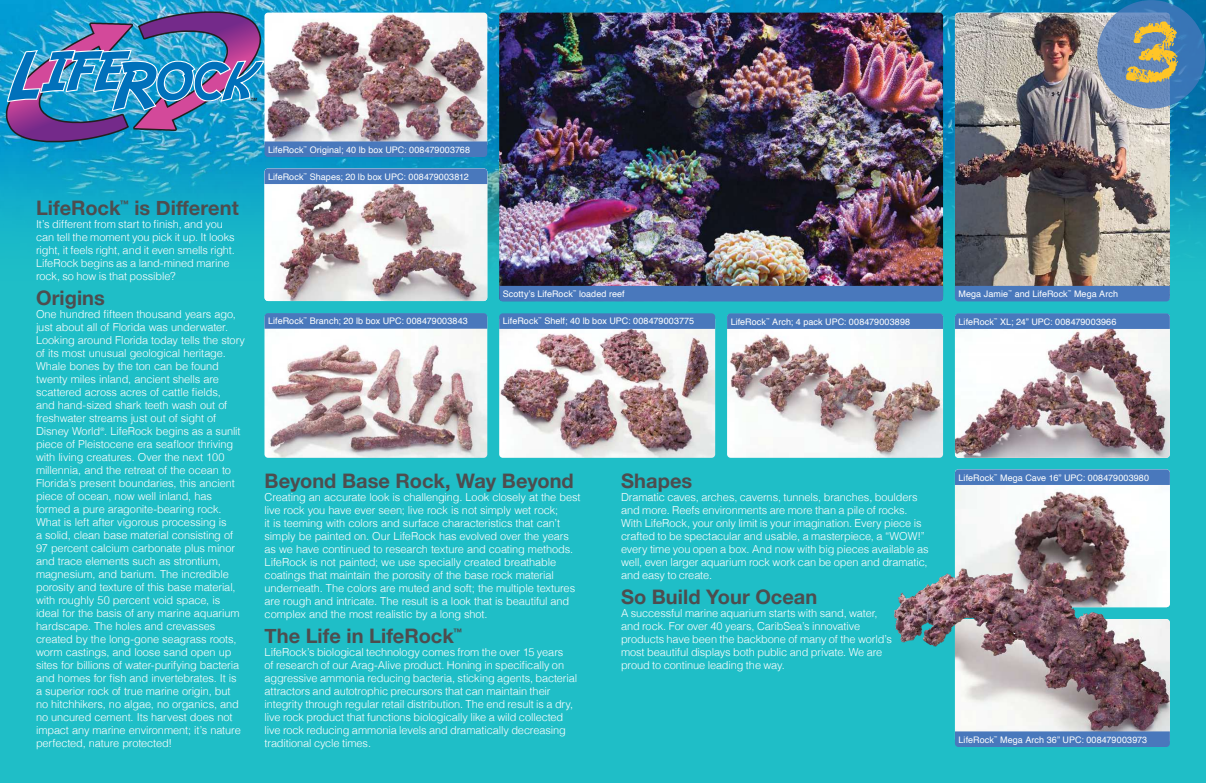
<style>
.page{position:relative;width:1206px;height:783px;background:#1fbec7}
.page>*{position:absolute;margin:0;border:0;box-sizing:border-box;transform-origin:0 0}
.t1{font:85px "Chalkduster";color:#ffc527}
.t2{font:700 20px "Helvetica Neue";color:#4d4d4f}
.t3{font:300 11px/13px "Helvetica";letter-spacing:-.01em;color:#fff}
.t4{font:9px "Helvetica";letter-spacing:.01em;color:#fff}
.t5{font:700 9px "Helvetica Neue";color:#4d4d4f}
.t6{font:300 4.9px "Helvetica";color:#fff}
.t7{font:italic 700 4.4px "Helvetica";color:#231f20}
</style>
<div class="page">
<img style="left:0;top:0;width:1206px;height:739px">
<img style="left:727px;top:329px;width:216px;height:129px">
<svg style="left:727px;top:313px;width:216px;height:16px;background:#497abc"></svg>
<img style="left:264px;top:184px;width:223px;height:117px">
<div style="left:264px;top:168px;width:223px;height:16px;background:#4978bc"></div>
<img style="left:499px;top:329px;width:216px;height:129px">
<img style="left:6px;top:11px;width:481px;height:146px">
<svg style="left:499px;top:313px;width:216px;height:16px;background:#497abc"></svg>
<img style="left:264px;top:329px;width:223px;height:129px">
<svg style="left:264px;top:313px;width:223px;height:16px;background:#4c7bbd"></svg>
<img style="left:955px;top:619px;width:215px;height:112px">
<img style="left:955px;top:485px;width:215px;height:122px">
<img style="left:955px;top:329px;width:215px;height:129px">
<svg style="left:955px;top:313px;width:215px;height:16px;background:#497abc"></svg>
<div style="left:955px;top:469px;width:215px;height:16px;background:#4978bc"></div>
<div style="left:955px;top:731px;width:215px;height:16px;background:#4978bc"></div>
<img style="left:955px;top:13px;width:215px;height:273px">
<div style="left:955px;top:286px;width:215px;height:15px;background:#4978bc"></div>
<img style="left:499px;top:13px;width:444px;height:273px">
<div style="left:499px;top:286px;width:444px;height:15px;background:#4978bc"></div>
<img style="left:894px;top:568px;width:68px;height:79px">
<svg style="left:1097px;top:0;width:109px;height:109px;background:#5682b9"></svg>
<p class="t7" style="left:250px;top:97px;width:8px">TM</p>
<p class="t4" style="left:268px;top:146px;width:204px">LifeRock<sup>™</sup> Original; 40 lb box UPC: 008479003768</p>
<p class="t4" style="left:268px;top:173px;width:202px">LifeRock<sup>™</sup> Shapes; 20 lb box UPC: 008479003812</p>
<h1 class="t1" style="left:1122px;top:2px;width:60px">3</h1>
<h2 class="t2" style="left:36px;top:196px;width:86px">LifeRock</h2>
<p class="t5" style="left:120px;top:199px;width:11px">™</p>
<h2 class="t2" style="left:134px;top:192px;width:106px">is Di昀昀erent</h2>
<p class="t3" style="left:36px;top:217px;width:200px">It’s different from start to 昀椀nish, and you can tell the moment you pick it up. It looks right, it feels right, and it even smells right.<br>LifeRock begins as a land-mined marine rock, so how is that possible?</p>
<h2 class="t2" style="left:36px;top:282px;width:70px">Origins</h2>
<p class="t3" style="left:36px;top:307px;width:211px">One hundred 昀椀fteen thousand years ago, just about all of Florida was underwater.<br>Looking around Florida today tells the story of its most unusual geological heritage.<br>Whale bones by the ton can be found twenty miles inland, ancient shells are scattered across acres of cattle 昀椀elds,<br>and hand-sized shark teeth wash out of freshwater streams just out of sight of Disney World . LifeRock begins as a sunlit</p>
<p class="t6" style="left:100px;top:428px;width:5px">®</p>
<p class="t3" style="left:36px;top:437px;width:206px">piece of Pleistocene era sea昀氀oor thriving with living creatures. Over the next 100 millennia, and the retreat of the ocean to Florida’s present boundaries, this ancient piece of ocean, now well inland, has formed a pure aragonite-bearing rock.<br>What is left after vigorous processing is<br>a solid, clean base material consisting of 97 percent calcium carbonate plus minor and trace elements such as strontium, magnesium, and barium. The incredible porosity and texture of this base material, with roughly 50 percent void space, is ideal for the basis of any marine aquarium hardscape. The holes and crevasses created by the long-gone seagrass roots, worm castings, and loose sand open up sites for billions of water-purifying bacteria and homes for 昀椀sh and invertebrates. It is a superior rock of true marine origin, but no hitchhikers, no algae, no organics, and no uncured cement. Its harvest does not impact any marine environment; it’s nature perfected, nature protected!</p>
<p class="t4" style="left:503px;top:287px;width:123px">Scotty’s LifeRock<sup>™</sup> loaded reef</p>
<p class="t4" style="left:959px;top:290px;width:161px">Mega Jamie<sup>™</sup> and LifeRock<sup>™</sup> Mega Arch</p>
<p class="t4" style="left:268px;top:318px;width:201px">LifeRock<sup>™</sup> Branch; 20 lb box UPC: 008479003843</p>
<p class="t4" style="left:959px;top:318px;width:159px">LifeRock<sup>™</sup> XL; 24” UPC: 008479003966</p>
<p class="t4" style="left:503px;top:318px;width:193px">LifeRock<sup>™</sup> Shelf; 40 lb box UPC: 008479003775</p>
<p class="t4" style="left:731px;top:318px;width:181px">LifeRock<sup>™</sup> Arch; 4 pack UPC: 008479003898</p>
<h2 class="t2" style="left:265px;top:465px;width:311px">Beyond Base Rock, Way Beyond</h2>
<p class="t3" style="left:265px;top:492px;width:317px">Creating an accurate look is challenging. Look closely at the best live rock you have ever seen; live rock is not simply wet rock;<br>it is teeming with colors and surface characteristics that can’t simply be painted on. Our LifeRock has evolved over the years as we have continued to research texture and coating methods.<br>LifeRock is not painted; we use specially created breathable coatings that maintain the porosity of the base rock material underneath. The colors are muted and soft; the multiple textures are rough and intricate. The result is a look that is beautiful and complex and the most realistic by a long shot.</p>
<h2 class="t2" style="left:265px;top:620px;width:191px">The Life in LifeRock</h2>
<p class="t5" style="left:453px;top:627px;width:10px">™</p>
<p class="t3" style="left:265px;top:647px;width:314px">LifeRock’s biological technology comes from the over 15 years<br>of research of our Arag-Alive product. Honing in speci昀椀cally on aggressive ammonia reducing bacteria, sticking agents, bacterial attractors and autotrophic precursors that can maintain their integrity through regular retail distribution. The end result is a dry, live rock product that functions biologically like a wild collected live rock reducing ammonia levels and dramatically decreasing traditional cycle times.</p>
<h2 class="t2" style="left:621px;top:465px;width:73px">Shapes</h2>
<p class="t3" style="left:621px;top:492px;width:309px">Dramatic caves, arches, caverns, tunnels, branches, boulders and more. Reefs environments are more than a pile of rocks.<br>With LifeRock, your only limit is your imagination. Every piece is crafted to be spectacular and usable, a masterpiece, a “WOW!” every time you open a box. And now with big pieces available as well, even larger aquarium rock work can be open and dramatic, and easy to create.</p>
<h2 class="t2" style="left:621px;top:581px;width:198px">So Build Your Ocean</h2>
<p class="t3" style="left:621px;top:608px;width:272px">A successful marine aquarium starts with sand, water, and rock. For over 40 years, CaribSea’s innovative products have been the backbone of many of the world’s most beautiful displays both public and private. We are proud to continue leading the way.</p>
<p class="t4" style="left:959px;top:474px;width:192px">LifeRock<sup>™</sup> Mega Cave 16” UPC: 008479003980</p>
<p class="t4" style="left:959px;top:736px;width:190px">LifeRock<sup>™</sup> Mega Arch 36” UPC: 008479003973</p>
</div>
